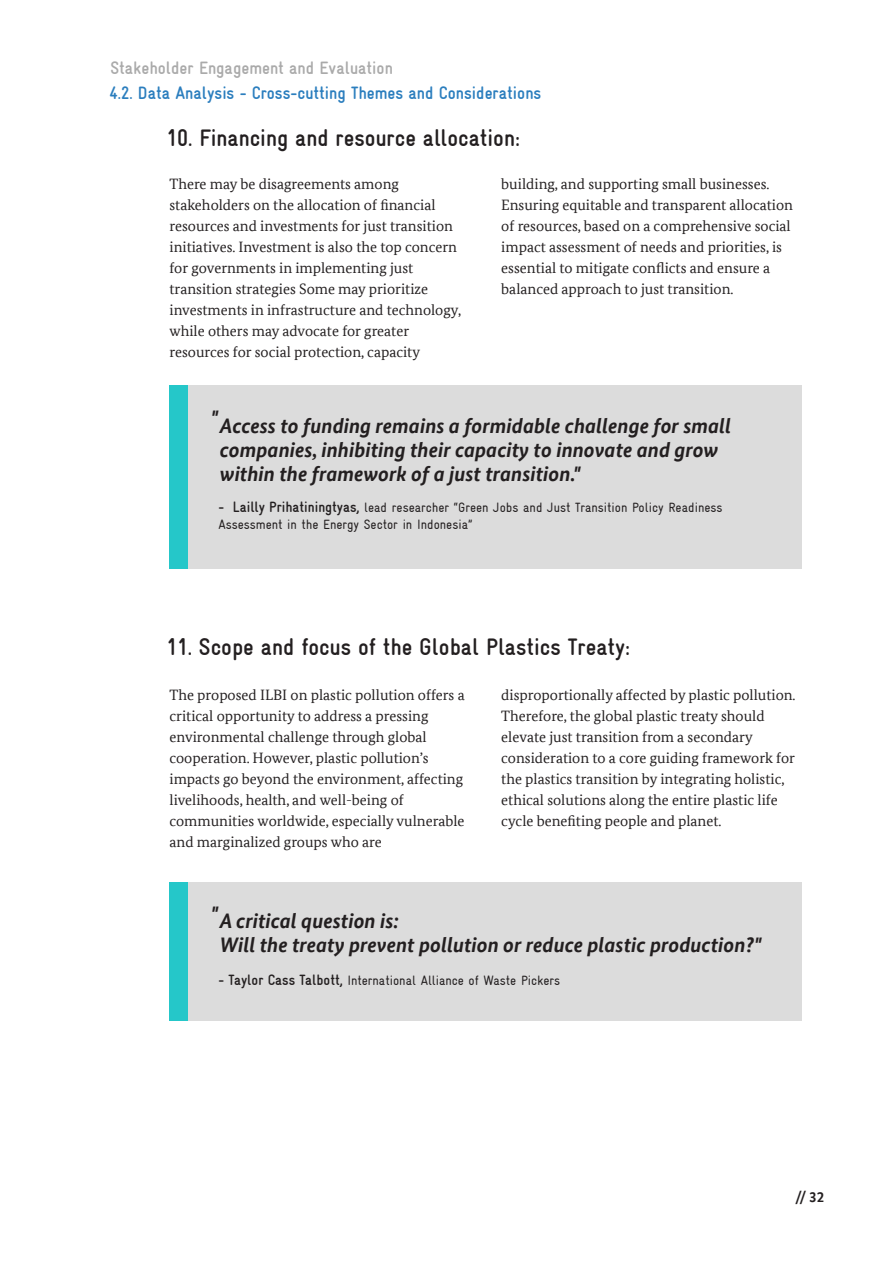
<style>
.page{position:relative;width:892px;height:1262px;background:#fff}
.page>*{position:absolute;margin:0;border:0;box-sizing:border-box;transform-origin:0 0}
.t1{font:700 condensed 24px "Gravur";color:#231f20}
.t2{font:italic 700 21px/24px "Bundes Sans Office T";color:#231f20}
.t3{font:700 condensed 18px "Gravur";color:#2b7ebe}
.t4{font:700 condensed 18px "Gravur";color:#aaa}
.t5{font:15px/21px "Bundes Serif Office";color:#231f20}
.t6{font:700 15px "Bundes Sans Office";color:#231f20}
.t7{font:condensed 13.5px/16.2px "Gravur";color:#231f20}
.s1{font-weight:700;font-size:15px}
</style>
<div class="page">
<div style="left:169px;top:385px;width:632px;height:183px;background:#dcdcdc"></div>
<div style="left:169px;top:385px;width:19px;height:183px;background:#25c7c9"></div>
<div style="left:169px;top:881px;width:632px;height:138px;background:#dcdcdc"></div>
<div style="left:169px;top:881px;width:19px;height:138px;background:#25c7c9"></div>
<p class="t4" style="left:110px;top:58px;width:284px">Stakeholder Engagement and Evaluation</p>
<p class="t3" style="left:109px;top:83px;width:433px">4.2. Data Analysis - Cross-cutting Themes and Considerations</p>
<h1 class="t1" style="left:166px;top:124px;width:355px">10. Financing and resource allocation:</h1>
<p class="t5" style="left:169px;top:173px;width:293px">There may be disagreements among stakeholders on the allocation of financial resources and investments for just transition initiatives. Investment is also the top concern for governments in implementing just transition strategies Some may prioritize investments in infrastructure and technology, while others may advocate for greater resources for social protection, capacity</p>
<p class="t5" style="left:501px;top:173px;width:293px">building, and supporting small businesses.<br>Ensuring equitable and transparent allocation of resources, based on a comprehensive social impact assessment of needs and priorities, is essential to mitigate conflicts and ensure a balanced approach to just transition.</p>
<h2 class="t2" style="left:211px;top:406px;width:9px">"</h2>
<h2 class="t2" style="left:220px;top:413px;width:512px">Access to funding remains a formidable challenge for small companies, inhibiting their capacity to innovate and grow within the framework of a just transition."</h2>
<p class="t7" style="left:218px;top:499px;width:505px"><span class="s1">- Lailly Prihatiningtyas,</span> lead researcher “Green Jobs and Just Transition Policy Readiness<br>Assessment in the Energy Sector in Indonesia”</p>
<h1 class="t1" style="left:166px;top:633px;width:465px">11. Scope and focus of the Global Plastics Treaty:</h1>
<p class="t5" style="left:169px;top:683px;width:296px">The proposed ILBI on plastic pollution offers a critical opportunity to address a pressing environmental challenge through global cooperation. However, plastic pollution’s impacts go beyond the environment, affecting livelihoods, health, and well-being of communities worldwide, especially vulnerable and marginalized groups who are</p>
<p class="t5" style="left:501px;top:683px;width:296px">disproportionally affected by plastic pollution.<br>Therefore, the global plastic treaty should elevate just transition from a secondary consideration to a core guiding framework for the plastics transition by integrating holistic, ethical solutions along the entire plastic life cycle benefiting people and planet.</p>
<h2 class="t2" style="left:211px;top:901px;width:9px">"</h2>
<h2 class="t2" style="left:220px;top:908px;width:543px">A critical question is:<br>Will the treaty prevent pollution or reduce plastic production?"</h2>
<p class="t7" style="left:218px;top:972px;width:343px"><span class="s1">- Taylor Cass Talbott,</span> International Alliance of Waste Pickers</p>
<p class="t6" style="left:795px;top:1188px;width:31px">// 32</p>
</div>
